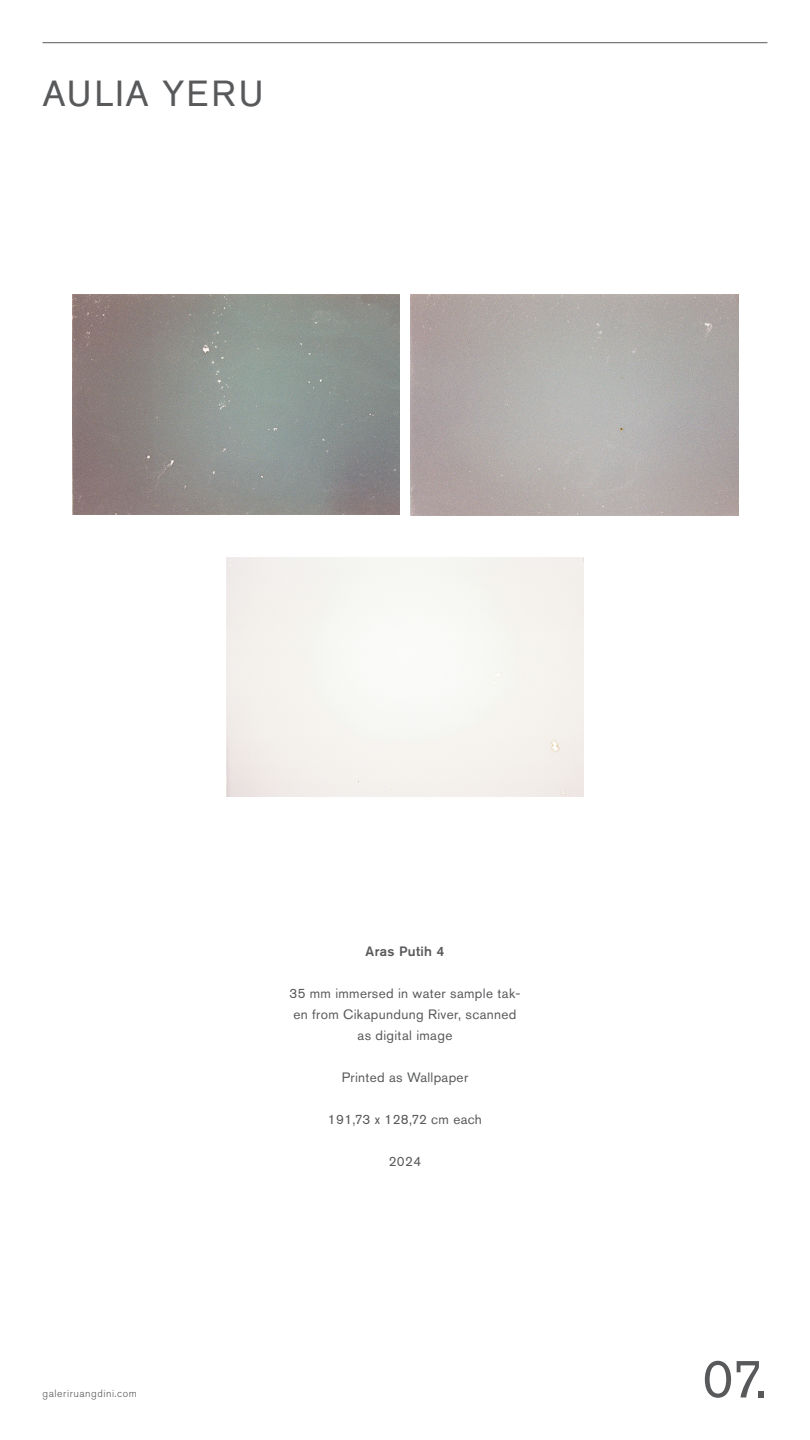
<style>
.page{position:relative;width:810px;height:1440px;background:#fff}
.page>*{position:absolute;margin:0;border:0;box-sizing:border-box;transform-origin:0 0}
.t1{font:54px "Akzidenz Grotesk Pro";color:#58595b}
.t2{font:36px "Akzidenz Grotesk Pro";letter-spacing:.05em;color:#58595b}
.t3{font:13.5px/21px "Akzidenz Grotesk Pro";letter-spacing:.025em;color:#58595b;text-align:center}
.t4{font:500 13.5px "Akzidenz Grotesk Pro";letter-spacing:.025em;color:#58595b}
.t5{font:300 10.5px "Akzidenz Grotesk Pro";letter-spacing:.05em;color:#58595b}
</style>
<div class="page">
<hr style="left:43px;top:43px;width:724px;height:1px;background:#58595b">
<img style="left:73px;top:295px;width:327px;height:220px">
<img style="left:410px;top:295px;width:329px;height:220px">
<h2 class="t2" style="left:43px;top:70px;width:223px">AULIA YERU</h2>
<p class="t5" style="left:43px;top:1387px;width:96px">galeriruangdini.com</p>
<p class="t4" style="left:366px;top:943px;width:80px">Aras Putih 4</p>
<p class="t3" style="left:289px;top:983px;width:233px">35 mm immersed in water sample tak&shy;en from Cikapundung River, scanned as digital image</p>
<p class="t3" style="left:342px;top:1067px;width:128px">Printed as Wallpaper</p>
<p class="t3" style="left:328px;top:1109px;width:155px">191,73 x 128,72 cm each</p>
<p class="t3" style="left:389px;top:1151px;width:34px">2024</p>
<h1 class="t1" style="left:702px;top:1344px;width:67px">07.</h1>
</div>
